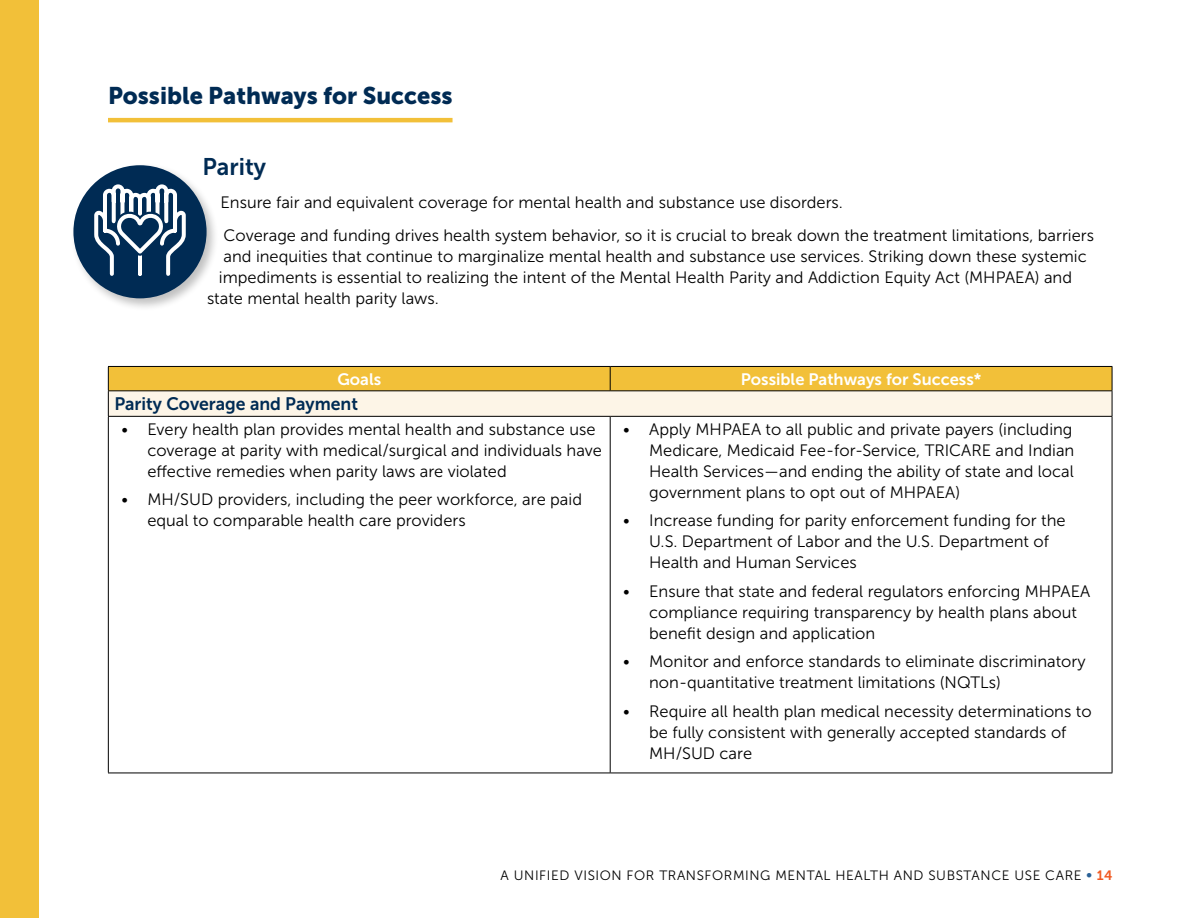
<style>
.page{position:relative;width:1188px;height:918px;background:#fff}
.page>*{position:absolute;margin:0;border:0;box-sizing:border-box;transform-origin:0 0}
.t1{font:24px "Museo Sans 900";color:#002b54}
.t2{font:24px "Museo Sans 700";color:#002b54}
.t3{font:18px "Museo Sans 700";color:#002b54}
.t4{font:16.5px/21px "Museo Sans 300";color:#000}
.t5{font:16.5px "Museo Sans 700";color:#fff}
.t6{font:13.5px "Museo Sans 300";letter-spacing:.045em;color:#000}
.s1{font-family:"Museo Sans 700";color:#2b6297}
.s2{font-family:"Museo Sans 700";color:#f15a22}
</style>
<div class="page">
<div style="left:70px;top:162px;width:150px;height:149px;background:#000;opacity:.25"></div>
<div style="left:73px;top:165px;width:134px;height:133px;background:#002b54;border-radius:50%"></div>
<svg style="left:92px;top:182px;width:96px;height:94px"></svg>
<div style="left:0;top:0;width:39px;height:918px;background:#f2c039"></div>
<hr style="left:108px;top:118px;width:345px;height:4px;background:#f2c039">
<hr style="left:610px;top:417px;width:1px;height:356px;background:#000">
<svg style="left:108px;top:366px;width:1005px;height:50px;background:#ecd18b"></svg>
<hr style="left:108px;top:416px;width:502px;height:1px;background:#000">
<hr style="left:108px;top:417px;width:1px;height:356px;background:#000">
<hr style="left:610px;top:416px;width:502px;height:1px;background:#000">
<hr style="left:1112px;top:417px;width:1px;height:356px;background:#000">
<hr style="left:108px;top:773px;width:502px;height:1px;background:#000">
<hr style="left:610px;top:773px;width:502px;height:1px;background:#000">
<h1 class="t1" style="left:108px;top:82px;width:346px">Possible Pathways for Success</h1>
<h1 class="t2" style="left:203px;top:153px;width:65px">Parity</h1>
<p class="t4" style="left:220px;top:186px;width:875px;line-height:33px">Ensure fair and equivalent coverage for mental health and substance use disorders.<br>Coverage and funding drives health system behavior, so it is crucial to break down the treatment limitations, barriers</p>
<p class="t4" style="left:224px;top:246px;width:865px">and inequities that continue to marginalize mental health and substance use services. Striking down these systemic</p>
<p class="t4" style="left:219px;top:267px;width:855px">impediments is essential to realizing the intent of the Mental Health Parity and Addiction Equity Act (MHPAEA) and</p>
<p class="t4" style="left:207px;top:288px;width:233px">state mental health parity laws.</p>
<p class="t5" style="left:337px;top:370px;width:45px">Goals</p>
<p class="t5" style="left:741px;top:370px;width:242px">Possible Pathways for Success*</p>
<p class="t3" style="left:114px;top:394px;width:245px">Parity Coverage and Payment</p>
<p class="t4" style="left:147px;top:419px;width:456px;text-indent:-26px">• Every health plan provides mental health and substance use coverage at parity with medical/surgical and individuals have effective remedies when parity laws are violated</p>
<p class="t4" style="left:147px;top:489px;width:436px;text-indent:-26px">• MH/SUD providers, including the peer workforce, are paid equal to comparable health care providers</p>
<p class="t4" style="left:649px;top:419px;width:427px;text-align:justify;text-indent:-26px">• Apply MHPAEA to all public and private payers (including Medicare, Medicaid Fee-for-Service, TRICARE and Indian Health Services—and ending the ability of state and local government plans to opt out of MHPAEA)</p>
<p class="t4" style="left:649px;top:510px;width:418px;text-indent:-26px">• Increase funding for parity enforcement funding for the<br>U.S. Department of Labor and the U.S. Department of<br>Health and Human Services</p>
<p class="t4" style="left:649px;top:581px;width:443px;text-indent:-26px">• Ensure that state and federal regulators enforcing MHPAEA compliance requiring transparency by health plans about benefit design and application</p>
<p class="t4" style="left:649px;top:651px;width:438px;text-indent:-26px">• Monitor and enforce standards to eliminate discriminatory non-quantitative treatment limitations (NQTLs)</p>
<p class="t4" style="left:649px;top:701px;width:444px;text-indent:-26px">• Require all health plan medical necessity determinations to be fully consistent with generally accepted standards of<br>MH/SUD care</p>
<p class="t6" style="left:501px;top:868px;width:613px">A UNIFIED VISION FOR TRANSFORMING MENTAL HEALTH AND SUBSTANCE USE CARE <span class="s1">•</span> <span class="s2">14</span></p>
</div>
